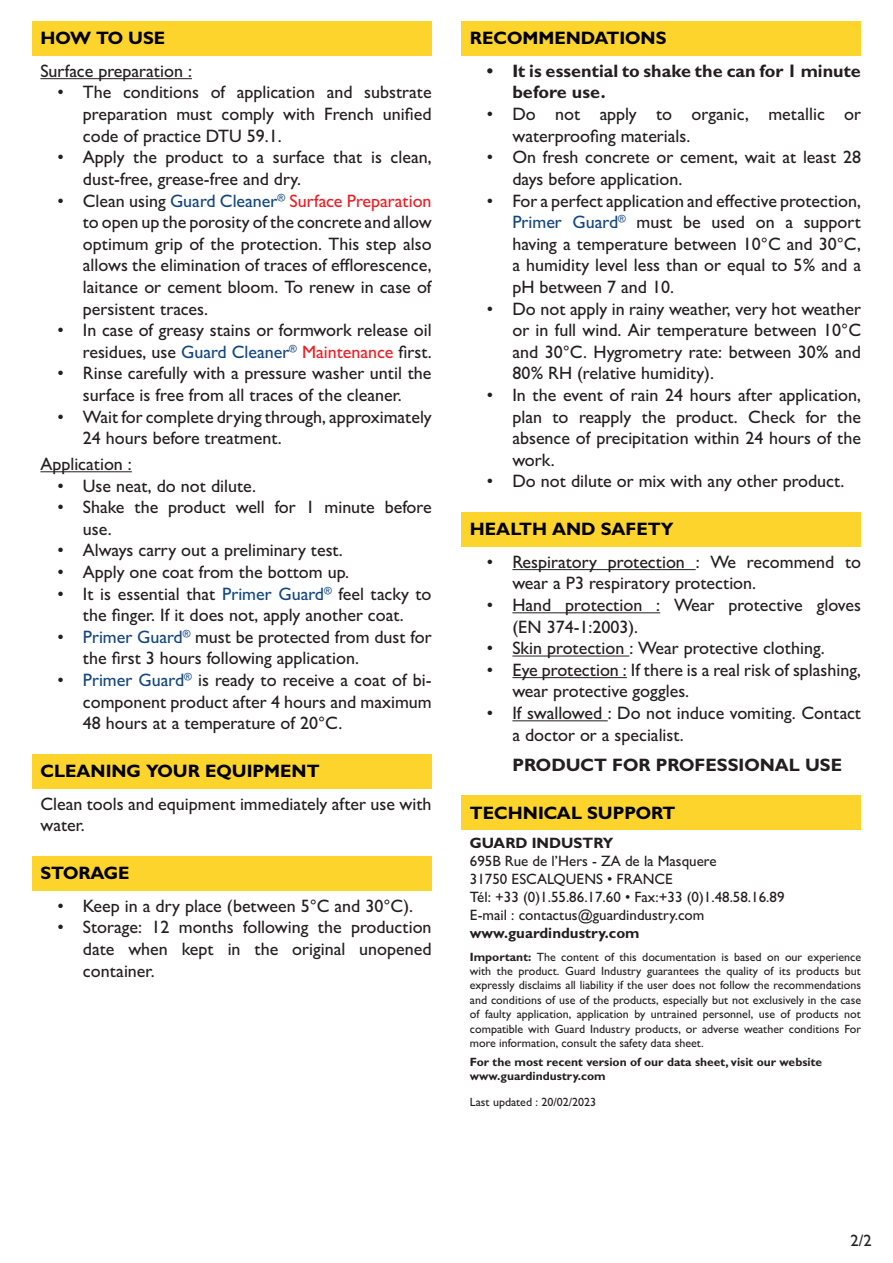
<style>
.page{position:relative;width:893px;height:1263px;background:#fff}
.page>*{position:absolute;margin:0;border:0;box-sizing:border-box;transform-origin:0 0}
.Paragraphe_bullet{font:500 18px/21.6px "Gill Sans MT Std";color:#231f20}
.Retrait_corps_de_tex{font:700 18px "Gill Sans MT Std";color:#000001}
.Retrait_corps_de_tex-2{font:700 18px/21.6px "Gill Sans MT Std";color:#231f20}
.Retrait_corps_de_tex-3{font:500 18px "Gill Sans MT Std";color:#231f20}
.Retrait_corps_de_tex-4{font:500 16.5px "Gill Sans MT Std";color:#231f20}
.t1{font:500 15px "Gill Sans MT Std";color:#231f20}
.Retrait_corps_de_tex-5{font:700 15px "Gill Sans MT Std";color:#231f20}
.Retrait_corps_de_tex-6{font:500 12px/14.4px "Gill Sans MT Std";color:#231f20;text-align:justify}
.Retrait_corps_de_tex-7{font:700 12px/14.4px "Gill Sans MT Std";color:#231f20}
.s1{color:#134680}
.s2{color:#ee1d23}
.s3{font-weight:700}
</style>
<div class="page">
<hr style="left:40px;top:78px;width:152px;height:1px;background:#231f20">
<hr style="left:40px;top:471px;width:92px;height:1px;background:#231f20">
<div style="left:32px;top:21px;width:400px;height:34px;background:#fdd42b"></div>
<div style="left:32px;top:754px;width:400px;height:34px;background:#fdd42b"></div>
<div style="left:32px;top:856px;width:400px;height:34px;background:#fdd42b"></div>
<hr style="left:512px;top:569px;width:184px;height:1px;background:#231f20">
<hr style="left:512px;top:612px;width:148px;height:1px;background:#231f20">
<hr style="left:512px;top:656px;width:117px;height:1px;background:#231f20">
<hr style="left:512px;top:677px;width:115px;height:1px;background:#231f20">
<hr style="left:512px;top:720px;width:96px;height:1px;background:#231f20">
<div style="left:461px;top:21px;width:400px;height:34px;background:#fdd42b"></div>
<div style="left:461px;top:512px;width:400px;height:34px;background:#fdd42b"></div>
<div style="left:461px;top:796px;width:400px;height:34px;background:#fdd42b"></div>
<p class="Retrait_corps_de_tex" style="left:40px;top:27px;width:126px">HOW TO USE</p>
<p class="Retrait_corps_de_tex-3" style="left:40px;top:60px;width:153px">Surface preparation :</p>
<p class="Paragraphe_bullet" style="left:83px;top:81px;width:350px;text-align:justify;text-indent:-26px">• The conditions of application and substrate preparation must comply with French unified code of practice DTU 59.1.</p>
<p class="Paragraphe_bullet" style="left:83px;top:146px;width:350px;text-indent:-26px">• Apply the product to a surface that is clean, dust-free, grease-free and dry.</p>
<p class="Paragraphe_bullet" style="left:83px;top:189px;width:350px;text-align:justify;text-indent:-26px">• Clean using <span class="s1">Guard Cleaner</span><sup>®</sup> <span class="s2">Surface Preparation </span>to open up the porosity of the concrete and allow optimum grip of the protection. This step also allows the elimination of traces of efflorescence, laitance or cement bloom. To renew in case of persistent traces.</p>
<p class="Paragraphe_bullet" style="left:57px;top:319px;width:376px;text-align:right">• In case of greasy stains or formwork release oil residues, use <span class="s1">Guard Cleaner</span><sup>®</sup> <span class="s2">Maintenance</span> first.</p>
<p class="Paragraphe_bullet" style="left:57px;top:362px;width:376px;text-align:center">• Rinse carefully with a pressure washer until the surface is free from all traces of the cleaner.</p>
<p class="Paragraphe_bullet" style="left:83px;top:405px;width:350px;text-indent:-26px">• Wait for complete drying through, approximately<br>24 hours before treatment.</p>
<p class="Retrait_corps_de_tex-3" style="left:40px;top:453px;width:93px">Application :</p>
<p class="Paragraphe_bullet" style="left:57px;top:475px;width:200px">• Use neat, do not dilute.</p>
<p class="Paragraphe_bullet" style="left:83px;top:496px;width:350px;text-indent:-26px">• Shake the product well for 1 minute before use.</p>
<p class="Paragraphe_bullet" style="left:57px;top:539px;width:287px">• Always carry out a preliminary test.</p>
<p class="Paragraphe_bullet" style="left:57px;top:561px;width:293px">• Apply one coat from the bottom up.</p>
<p class="Paragraphe_bullet" style="left:57px;top:583px;width:376px;text-align:center">• It is essential that <span class="s1">Primer Guard</span><sup>®</sup> feel tacky to the finger. If it does not, apply another coat.</p>
<p class="Paragraphe_bullet" style="left:83px;top:626px;width:350px;text-indent:-26px">• <span class="s1">Primer Guard</span><sup>®</sup> must be protected from dust for the first 3 hours following application.</p>
<p class="Paragraphe_bullet" style="left:83px;top:669px;width:350px;text-align:justify;text-indent:-26px">• <span class="s1">Primer Guard</span><sup>®</sup> is ready to receive a coat of bi&shy;component product after 4 hours and maximum 48 hours at a temperature of 20°C.</p>
<p class="Retrait_corps_de_tex" style="left:40px;top:760px;width:281px">CLEANING YOUR EQUIPMENT</p>
<p class="Paragraphe_bullet" style="left:40px;top:793px;width:393px">Clean tools and equipment immediately after use with water.</p>
<p class="Retrait_corps_de_tex" style="left:40px;top:862px;width:91px">STORAGE</p>
<p class="Paragraphe_bullet" style="left:57px;top:895px;width:357px">• Keep in a dry place (between 5°C and 30°C).</p>
<p class="Paragraphe_bullet" style="left:83px;top:916px;width:350px;text-align:justify;text-indent:-26px">• Storage: 12 months following the production date when kept in the original unopened container.</p>
<p class="Retrait_corps_de_tex" style="left:470px;top:27px;width:198px">RECOMMENDATIONS</p>
<p class="Retrait_corps_de_tex-2" style="left:512px;top:60px;width:350px;text-indent:-26px">• It is essential to shake the can for 1 minute before use.</p>
<p class="Paragraphe_bullet" style="left:512px;top:103px;width:350px;text-indent:-26px">• Do not apply to organic, metallic or waterproofing materials.</p>
<p class="Paragraphe_bullet" style="left:512px;top:146px;width:350px;text-indent:-26px">• On fresh concrete or cement, wait at least 28 days before application.</p>
<p class="Paragraphe_bullet" style="left:512px;top:189px;width:350px;text-align:justify;text-indent:-26px">• For a perfect application and effective protection, <span class="s1">Primer Guard</span><sup>®</sup> must be used on a support having a temperature between 10°C and 30°C, a humidity level less than or equal to 5% and a pH between 7 and 10.</p>
<p class="Paragraphe_bullet" style="left:512px;top:297px;width:350px;text-align:justify;text-indent:-26px">• Do not apply in rainy weather, very hot weather or in full wind. Air temperature between 10°C and 30°C. Hygrometry rate: between 30% and 80% RH (relative humidity).</p>
<p class="Paragraphe_bullet" style="left:512px;top:384px;width:350px;text-align:justify;text-indent:-26px">• In the event of rain 24 hours after application, plan to reapply the product. Check for the absence of precipitation within 24 hours of the work.</p>
<p class="Paragraphe_bullet" style="left:487px;top:470px;width:359px">• Do not dilute or mix with any other product.</p>
<p class="Retrait_corps_de_tex" style="left:470px;top:518px;width:205px">HEALTH AND SAFETY</p>
<p class="Paragraphe_bullet" style="left:512px;top:551px;width:350px;text-indent:-26px">• Respiratory protection : We recommend to wear a P3 respiratory protection.</p>
<p class="Paragraphe_bullet" style="left:512px;top:594px;width:350px;text-indent:-26px">• Hand protection : Wear protective gloves (EN 374-1:2003).</p>
<p class="Paragraphe_bullet" style="left:487px;top:637px;width:339px">• Skin protection : Wear protective clothing.</p>
<p class="Paragraphe_bullet" style="left:512px;top:659px;width:350px;text-indent:-26px">• Eye protection : If there is a real risk of splashing, wear protective goggles.</p>
<p class="Paragraphe_bullet" style="left:512px;top:702px;width:350px;text-indent:-26px">• If swallowed : Do not induce vomiting. Contact a doctor or a specialist.</p>
<p class="Retrait_corps_de_tex-2" style="left:512px;top:753px;width:331px">PRODUCT FOR PROFESSIONAL USE</p>
<p class="Retrait_corps_de_tex" style="left:470px;top:802px;width:207px">TECHNICAL SUPPORT</p>
<p class="Retrait_corps_de_tex-5" style="left:470px;top:833px;width:145px">GUARD INDUSTRY</p>
<p class="t1" style="left:470px;top:852px;width:248px">695B Rue de l’Hers - ZA de la Masquere</p>
<p class="t1" style="left:470px;top:870px;width:204px">31750 ESCALQUENS • FRANCE</p>
<p class="t1" style="left:470px;top:888px;width:316px">Tél: +33 (0)1.55.86.17.60 • Fax:+33 (0)1.48.58.16.89</p>
<p class="t1" style="left:470px;top:906px;width:236px">E-mail : contactus@guardindustry.com</p>
<p class="Retrait_corps_de_tex-5" style="left:470px;top:923px;width:171px">www.guardindustry.com</p>
<p class="Retrait_corps_de_tex-6" style="left:470px;top:949px;width:393px"><span class="s3">Important:</span> The content of this documentation is based on our experience with the product. Guard Industry guarantees the quality of its products but expressly disclaims all liability if the user does not follow the recommendations and conditions of use of the products, especially but not exclusively in the case of faulty application, application by untrained personnel, use of products not compatible with Guard Industry products, or adverse weather conditions For more information, consult the safety data sheet.</p>
<p class="Retrait_corps_de_tex-7" style="left:470px;top:1054px;width:354px">For the most recent version of our data sheet, visit our website www.guardindustry.com</p>
<p class="Retrait_corps_de_tex-6" style="left:470px;top:1095px;width:128px">Last updated : 20/02/2023</p>
<p class="Retrait_corps_de_tex-4" style="left:851px;top:1230px;width:23px">2/2</p>
</div>
